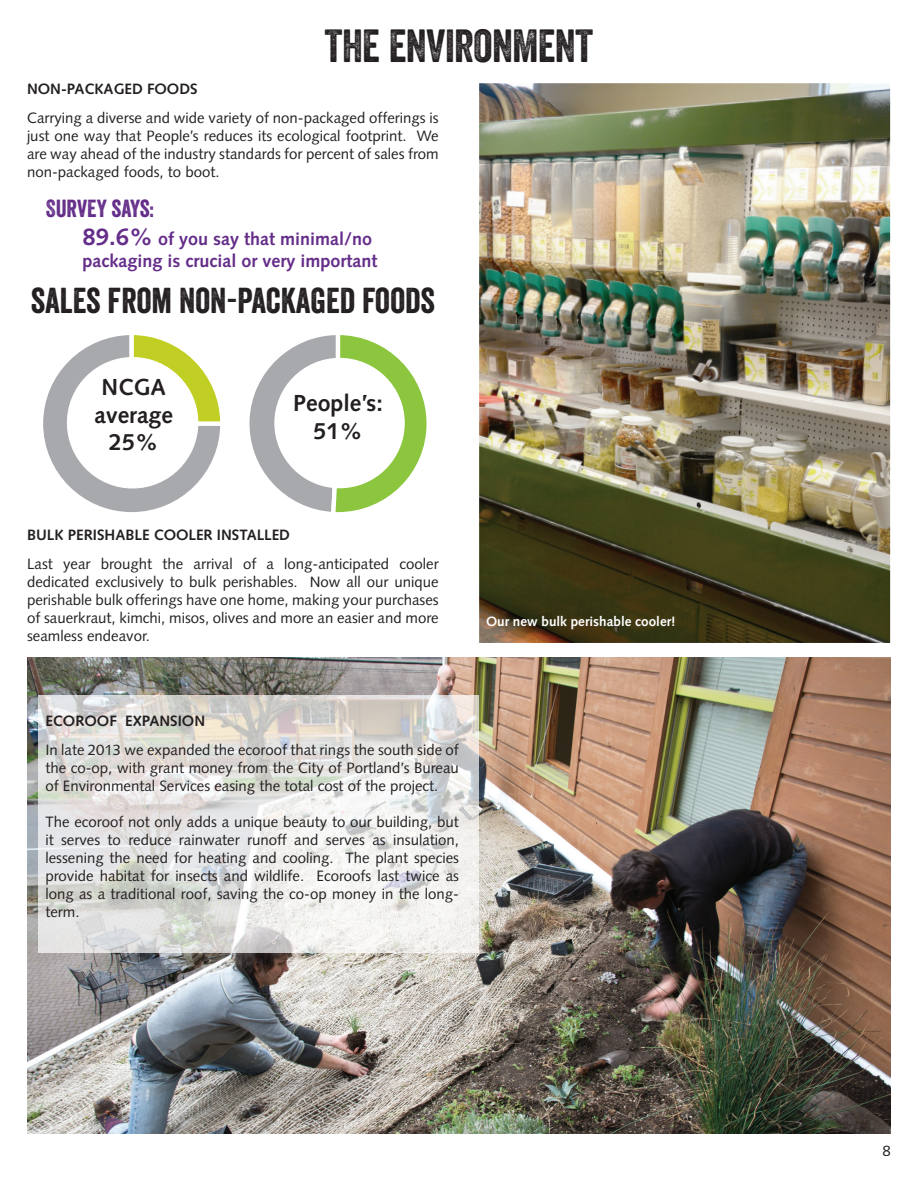
<style>
.page{position:relative;width:918px;height:1188px;background:#fff}
.page>*{position:absolute;margin:0;border:0;box-sizing:border-box;transform-origin:0 0}
.t1{font:45px "Veneer Two";letter-spacing:-.015em;color:#231f20}
.t2{font:34.95px "Veneer";color:#231f20}
.t3{font:24px "Veneer";color:#642d89}
.t4{font:700 23.25px/27.9px "Syntax LT Std";color:#231f20;text-align:center}
.t5{font:700 18px/21.6px "Syntax LT Std";color:#642d89}
.t6{font:15px/18px "Syntax LT Std";color:#231f20;text-align:justify}
.t7{font:700 15px "Syntax LT Std";color:#231f20}
.t8{font:700 13.5px "Syntax LT Std";color:#fff}
.s1{font-size:24px}
</style>
<div class="page">
<img style="left:27px;top:657px;width:863px;height:476px">
<svg style="left:249px;top:335px;width:178px;height:178px"></svg>
<div style="left:274px;top:358px;width:131px;height:130px;background:#fff;border-radius:50%"></div>
<svg style="left:43px;top:335px;width:178px;height:177px"></svg>
<div style="left:67px;top:358px;width:131px;height:130px;background:#fff;border-radius:50%"></div>
<img style="left:479px;top:83px;width:411px;height:560px">
<svg style="left:39px;top:696px;width:440px;height:257px"></svg>
<h1 class="t1" style="left:325px;top:18px;width:270px">THE ENVIRONMENT</h1>
<p class="t7" style="left:27px;top:81px;width:172px">NON-PACKAGED FOODS</p>
<p class="t6" style="left:27px;top:109px;width:413px">Carrying a diverse and wide variety of non-packaged offerings is just one way that People’s reduces its ecological footprint. We are way ahead of the industry standards for percent of sales from non-packaged foods, to boot.</p>
<h3 class="t3" style="left:46px;top:194px;width:110px">SURVEY SAYS:</h3>
<p class="t5" style="left:83px;top:228px;width:297px"><span class="s1">89.6%</span> of you say that minimal/no packaging is crucial or very important</p>
<h2 class="t2" style="left:31px;top:280px;width:406px">SALES FROM NON-PACKAGED FOODS</h2>
<h3 class="t4" style="left:95px;top:373px;width:80px">NCGA average<br>25%</h3>
<h3 class="t4" style="left:293px;top:389px;width:91px">People’s:<br>51%</h3>
<p class="t7" style="left:27px;top:526px;width:265px">BULK PERISHABLE COOLER INSTALLED</p>
<p class="t6" style="left:27px;top:555px;width:413px">Last year brought the arrival of a long-anticipated cooler dedicated exclusively to bulk perishables. Now all our unique perishable bulk offerings have one home, making your purchases of sauerkraut, kimchi, misos, olives and more an easier and more seamless endeavor.</p>
<p class="t8" style="left:486px;top:614px;width:191px">Our new bulk perishable cooler!</p>
<p class="t7" style="left:45px;top:713px;width:161px">ECOROOF EXPANSION</p>
<p class="t6" style="left:45px;top:741px;width:415px">In late 2013 we expanded the ecoroof that rings the south side of the co-op, with grant money from the City of Portland’s Bureau of Environmental Services easing the total cost of the project.</p>
<p class="t6" style="left:45px;top:813px;width:415px">The ecoroof not only adds a unique beauty to our building, but it serves to reduce rainwater runoff and serves as insulation, lessening the need for heating and cooling. The plant species provide habitat for insects and wildlife. Ecoroofs last twice as long as a traditional roof, saving the co-op money in the long&shy;term.</p>
<p class="t6" style="left:883px;top:1141px;width:10px">8</p>
</div>
